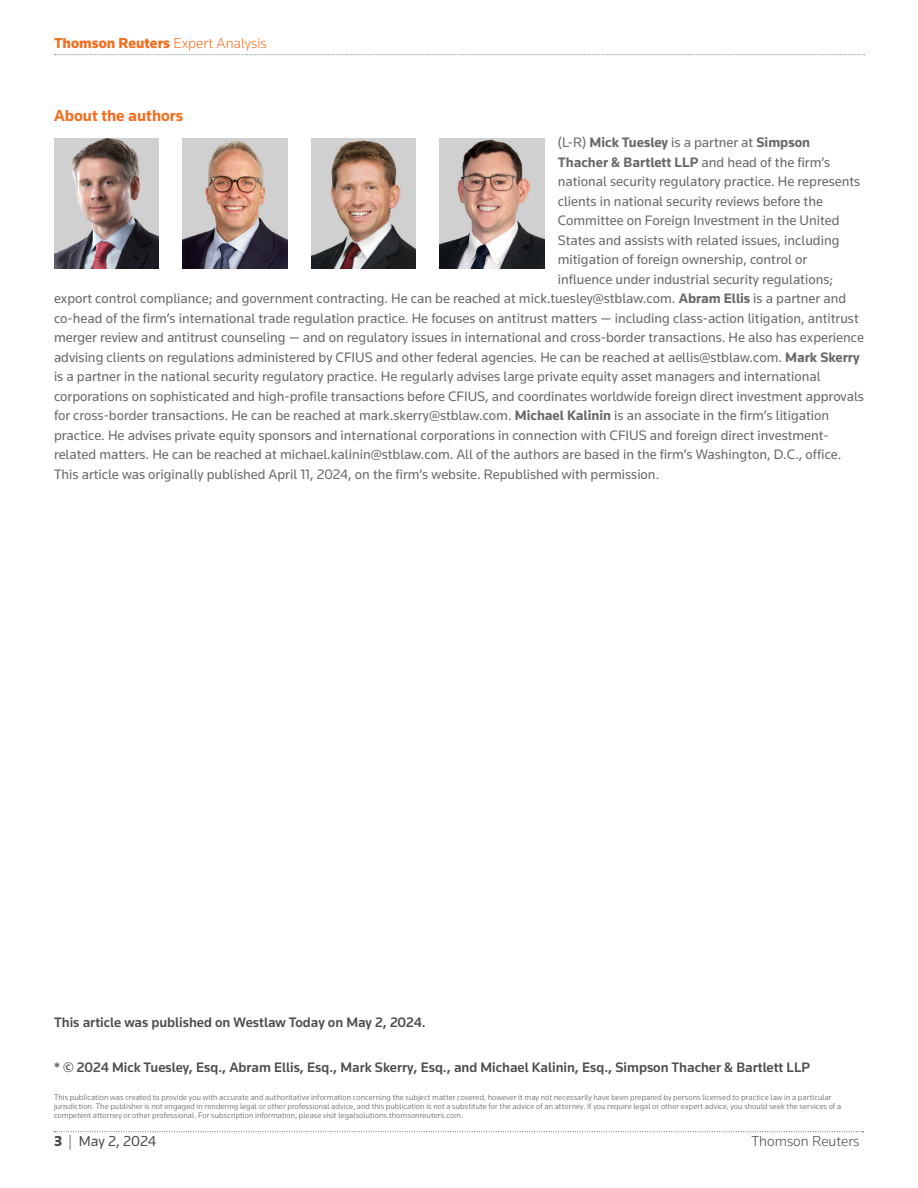
<style>
.page{position:relative;width:918px;height:1188px;background:#fff}
.page>*{position:absolute;margin:0;border:0;box-sizing:border-box;transform-origin:0 0}
.Subhead{font:700 16.5px "Knowledge";color:#f36e21}
.t1{font:900 15px "Knowledge";color:#f36e21}
.t2{font:300 15px "Knowledge";color:#4b4c4d}
.t3{font:15px "Knowledge";color:#4b4c4d}
.Authors{font:14.25px "Knowledge";color:#69696c}
.Authors-2{font:500 14.25px "Knowledge";color:#4b4c4d}
.Authors-3{font:700 14.25px "Knowledge";color:#69696c}
.t4{font:300 8.25px/9px "Knowledge";letter-spacing:.015em;color:#4b4c4d}
.s1{font-weight:300}
.s2{font-weight:400}
.s3{font-weight:700}
.s4{font-weight:900}
</style>
<div class="page">
<svg style="left:54px;top:54px;width:811px;height:1px"></svg>
<svg style="left:54px;top:1131px;width:810px;height:1px"></svg>
<img style="left:54px;top:138px;width:105px;height:131px">
<img style="left:183px;top:138px;width:104px;height:131px">
<img style="left:311px;top:138px;width:105px;height:131px">
<img style="left:440px;top:138px;width:104px;height:131px">
<p class="t1" style="left:54px;top:33px;width:214px">Thomson Reuters <span class="s1">Expert Analysis</span></p>
<p class="Subhead" style="left:54px;top:105px;width:131px">About the authors</p>
<p class="Authors-3" style="left:558px;top:133px;width:254px"><span class="s2">(L-R)</span> Mick Tuesley <span class="s2">is a partner at</span> Simpson</p>
<p class="Authors-3" style="left:558px;top:153px;width:274px">Thacher &amp; Bartlett LLP <span class="s2">and head of the firm’s</span></p>
<p class="Authors" style="left:558px;top:172px;width:304px">national security regulatory practice. He represents</p>
<p class="Authors" style="left:558px;top:192px;width:267px">clients in national security reviews before the</p>
<p class="Authors" style="left:558px;top:211px;width:283px">Committee on Foreign Investment in the United</p>
<p class="Authors" style="left:558px;top:231px;width:283px">States and assists with related issues, including</p>
<p class="Authors" style="left:558px;top:250px;width:251px">mitigation of foreign ownership, control or</p>
<p class="Authors" style="left:558px;top:270px;width:277px">influence under industrial security regulations;</p>
<p class="Authors" style="left:54px;top:289px;width:794px">export control compliance; and government contracting. He can be reached at mick.tuesley@stblaw.com. <span class="s3">Abram Ellis</span> is a partner and</p>
<p class="Authors" style="left:54px;top:309px;width:806px">co-head of the firm’s international trade regulation practice. He focuses on antitrust matters — including class-action litigation, antitrust</p>
<p class="Authors" style="left:54px;top:328px;width:811px">merger review and antitrust counseling — and on regulatory issues in international and cross-border transactions. He also has experience</p>
<p class="Authors" style="left:54px;top:348px;width:807px">advising clients on regulations administered by CFIUS and other federal agencies. He can be reached at aellis@stblaw.com. <span class="s3">Mark Skerry</span></p>
<p class="Authors" style="left:54px;top:367px;width:768px">is a partner in the national security regulatory practice. He regularly advises large private equity asset managers and international</p>
<p class="Authors" style="left:54px;top:387px;width:812px">corporations on sophisticated and high-profile transactions before CFIUS, and coordinates worldwide foreign direct investment approvals</p>
<p class="Authors" style="left:54px;top:406px;width:777px">for cross-border transactions. He can be reached at mark.skerry@stblaw.com. <span class="s3">Michael Kalinin</span> is an associate in the firm’s litigation</p>
<p class="Authors" style="left:54px;top:426px;width:776px">practice. He advises private equity sponsors and international corporations in connection with CFIUS and foreign direct investment-</p>
<p class="Authors" style="left:54px;top:445px;width:789px">related matters. He can be reached at michael.kalinin@stblaw.com. All of the authors are based in the firm’s Washington, D.C., office.</p>
<p class="Authors" style="left:54px;top:465px;width:607px">This article was originally published April 11, 2024, on the firm’s website. Republished with permission.</p>
<p class="Authors-2" style="left:54px;top:1013px;width:373px">This article was published on Westlaw Today on May 2, 2024.</p>
<p class="Authors-2" style="left:54px;top:1058px;width:758px">* © 2024 Mick Tuesley, Esq., Abram Ellis, Esq., Mark Skerry, Esq., and Michael Kalinin, Esq., Simpson Thacher &amp; Bartlett LLP</p>
<p class="t4" style="left:54px;top:1093px;width:789px">This publication was created to provide you with accurate and authoritative information concerning the subject matter covered, however it may not necessarily have been prepared by persons licensed to practice law in a particular jurisdiction. The publisher is not engaged in rendering legal or other professional advice, and this publication is not a substitute for the advice of an attorney. If you require legal or other expert advice, you should seek the services of a competent attorney or other professional. For subscription information, please visit legalsolutions.thomsonreuters.com.</p>
<p class="t3" style="left:54px;top:1131px;width:104px"><span class="s4">3</span> <span class="s1">|</span> May 2, 2024</p>
<p class="t2" style="left:752px;top:1131px;width:109px">Thomson Reuters</p>
</div>
